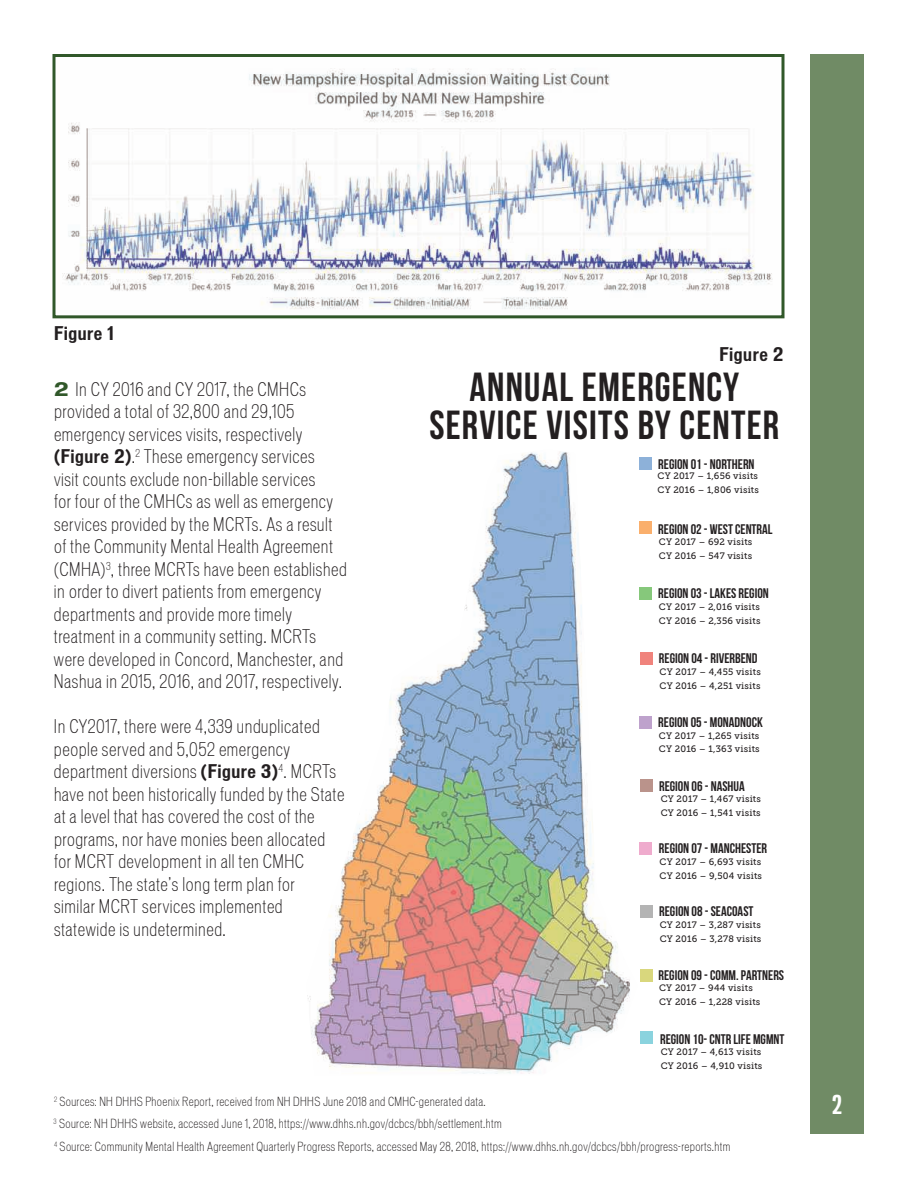
<style>
.page{position:relative;width:918px;height:1188px;background:#fff}
.page>*{position:absolute;margin:0;border:0;box-sizing:border-box;transform-origin:0 0}
.t1{font:700 40.65px/37.8px "Bebas Neue";letter-spacing:.03em;color:#231f20;text-align:center}
.t2{font:700 25.5px "Gnuolane Rg";color:#fff}
.t3{font:300 condensed 18px/22.5px "Vonnes";letter-spacing:.03em;color:#231f20}
.t4{font:700 condensed 18px "Vonnes";letter-spacing:.03em;color:#231f20}
.t5{font:700 13.95px "Bebas Neue";color:#231f20}
.t6{font:300 condensed 12px/22.5px "Vonnes";letter-spacing:.03em;color:#231f20}
.t7{font:9.3px/14px "Museo Slab 500";letter-spacing:.02em;color:#231f20}
.s1{font-weight:700;font-stretch:normal;color:#31582a}
.s2{font-weight:700}
</style>
<div class="page">
<div style="left:810px;top:54px;width:54px;height:1080px;background:#708b65"></div>
<img style="left:62px;top:68px;width:711px;height:241px">
<div style="left:52px;top:54px;width:732px;height:264px;border:3px solid #31582a"></div>
<img style="left:307px;top:452px;width:323px;height:622px">
<div style="left:640px;top:716px;width:12px;height:13px;background:#bea2cc"></div>
<div style="left:640px;top:842px;width:12px;height:13px;background:#efabcd"></div>
<div style="left:640px;top:969px;width:12px;height:12px;background:#d9d77d"></div>
<div style="left:640px;top:780px;width:12px;height:12px;background:#ba938b"></div>
<div style="left:640px;top:652px;width:13px;height:12px;background:#f0837c"></div>
<div style="left:640px;top:587px;width:12px;height:12px;background:#86c87b"></div>
<div style="left:640px;top:906px;width:12px;height:12px;background:#b4b4b4"></div>
<div style="left:640px;top:522px;width:12px;height:12px;background:#faaf6c"></div>
<div style="left:640px;top:458px;width:12px;height:12px;background:#8db1d9"></div>
<div style="left:640px;top:1032px;width:12px;height:12px;background:#8ad3de"></div>
<p class="t4" style="left:54px;top:322px;width:61px">Figure 1</p>
<p class="t3" style="left:54px;top:378px;width:294px"><span class="s1">2</span> In CY 2016 and CY 2017, the CMHCs provided a total of 32,800 and 29,105 emergency services visits, respectively <span class="s2">(Figure 2)</span>.<sup>2</sup> These emergency services<br>visit counts exclude non-billable services<br>for four of the CMHCs as well as emergency services provided by the MCRTs. As a result of the Community Mental Health Agreement (CMHA)<sup>3</sup>, three MCRTs have been established in order to divert patients from emergency departments and provide more timely treatment in a community setting. MCRTs were developed in Concord, Manchester, and Nashua in 2015, 2016, and 2017, respectively.</p>
<p class="t3" style="left:54px;top:716px;width:292px">In CY2017, there were 4,339 unduplicated people served and 5,052 emergency department diversions <span class="s2">(Figure 3)</span><sup>4</sup>. MCRTs have not been historically funded by the State at a level that has covered the cost of the programs, nor have monies been allocated for MCRT development in all ten CMHC regions. The state’s long term plan for<br>similar MCRT services implemented statewide is undetermined.</p>
<p class="t4" style="left:720px;top:344px;width:65px">Figure 2</p>
<h1 class="t1" style="left:429px;top:367px;width:351px">ANNUAL EMERGENCY<br>SERVICE VISITS BY CENTER</h1>
<p class="t5" style="left:658px;top:457px;width:98px">REGION 01 - NORTHERN</p>
<p class="t7" style="left:658px;top:469px;width:103px">CY 2017 – 1,656 visits<br>CY 2016 – 1,806 visits</p>
<p class="t5" style="left:658px;top:521px;width:116px">REGION 02 - WEST CENTRAL</p>
<p class="t7" style="left:659px;top:535px;width:95px">CY 2017 – 692 visits<br>CY 2016 – 547 visits</p>
<p class="t5" style="left:658px;top:586px;width:112px">REGION 03 - LAKES REGION</p>
<p class="t7" style="left:659px;top:600px;width:103px">CY 2017 – 2,016 visits<br>CY 2016 – 2,356 visits</p>
<p class="t5" style="left:659px;top:651px;width:100px">REGION 04 - RIVERBEND</p>
<p class="t7" style="left:660px;top:665px;width:103px">CY 2017 – 4,455 visits<br>CY 2016 – 4,251 visits</p>
<p class="t5" style="left:658px;top:714px;width:106px">REGION 05 - MONADNOCK</p>
<p class="t7" style="left:659px;top:728px;width:102px">CY 2017 – 1,265 visits<br>CY 2016 – 1,363 visits</p>
<p class="t5" style="left:659px;top:778px;width:87px">REGION 06 - NASHUA</p>
<p class="t7" style="left:661px;top:792px;width:102px">CY 2017 – 1,467 visits<br>CY 2016 – 1,541 visits</p>
<p class="t5" style="left:659px;top:840px;width:110px">REGION O7 - MANCHESTER</p>
<p class="t7" style="left:660px;top:855px;width:104px">CY 2017 – 6,693 visits<br>CY 2016 – 9,504 visits</p>
<p class="t5" style="left:659px;top:904px;width:96px">REGION O8 - SEACOAST</p>
<p class="t7" style="left:660px;top:918px;width:103px">CY 2017 – 3,287 visits<br>CY 2016 – 3,278 visits</p>
<p class="t5" style="left:659px;top:967px;width:127px">REGION O9 - COMM. PARTNERS</p>
<p class="t7" style="left:659px;top:981px;width:103px">CY 2017 – 944 visits<br>CY 2016 – 1,228 visits</p>
<p class="t5" style="left:660px;top:1031px;width:126px">REGION 10- CNTR LIFE MGMNT</p>
<p class="t7" style="left:661px;top:1045px;width:103px">CY 2017 – 4,613 visits<br>CY 2016 – 4,910 visits</p>
<p class="t6" style="left:54px;top:1090px;width:678px"><sup>2</sup> Sources: NH DHHS Phoenix Report, received from NH DHHS June 2018 and CMHC-generated data.<br><sup>3</sup> Source: NH DHHS website, accessed June 1, 2018, https://www.dhhs.nh.gov/dcbcs/bbh/settlement.htm<br><sup>4</sup> Source: Community Mental Health Agreement Quarterly Progress Reports, accessed May 28, 2018, https://www.dhhs.nh.gov/dcbcs/bbh/progress-reports.htm</p>
<h2 class="t2" style="left:832px;top:1089px;width:11px">2</h2>
</div>
